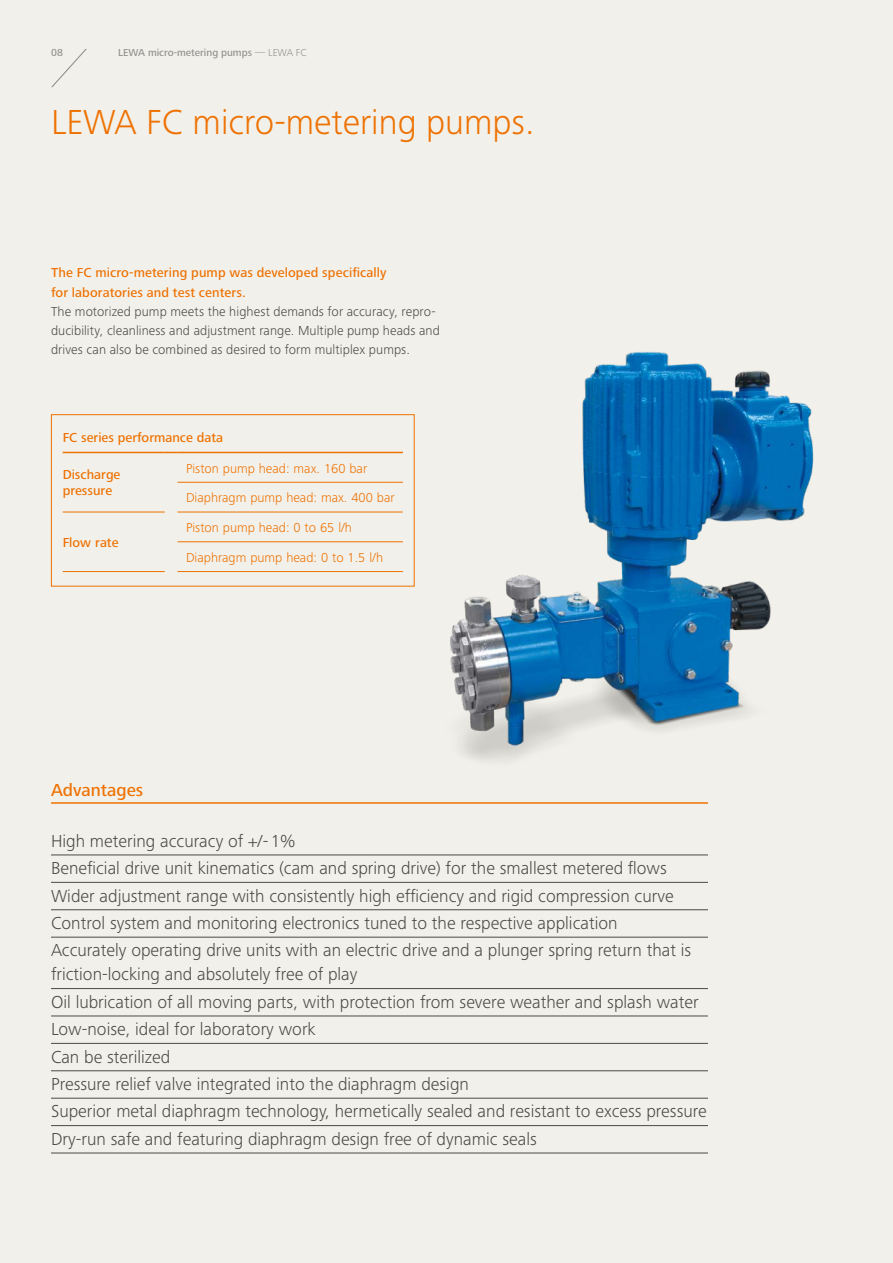
<style>
.page{position:relative;width:893px;height:1263px;background:#f2f0ea}
.page>*{position:absolute;margin:0;border:0;box-sizing:border-box;transform-origin:0 0}
.t1{font:300 36px "Frutiger Next LTW1 G";color:#ee7203}
.t2{font:300 18px/27.5px "Frutiger Next LTW1 G";color:#4a4a49}
.t3{font:500 18px "Frutiger Next LTW1 G";color:#ee7203}
.t4{font:300 13.5px/19.2px "Frutiger Next LTW1 G";letter-spacing:.005em;color:#4a4a49}
.t5{font:500 13.5px/19.2px "Frutiger Next LTW1 G";color:#ee7203}
.t6{font:300 13.5px/29.5px "Frutiger Next LTW1 G";color:#ee7203}
.t7{font:500 10.5px "Frutiger Next LTW1 G";color:#929292}
.s1{font-weight:300}
</style>
<div class="page">
<img style="left:306px;top:352px;width:508px;height:408px">
<hr style="left:51px;top:802px;width:657px;height:2px;background:#ee7203">
<hr style="left:51px;top:855px;width:657px;height:1px;background:#4a4a49">
<hr style="left:51px;top:882px;width:657px;height:1px;background:#4a4a49">
<hr style="left:51px;top:909px;width:657px;height:1px;background:#4a4a49">
<hr style="left:51px;top:937px;width:657px;height:1px;background:#4a4a49">
<hr style="left:51px;top:988px;width:657px;height:1px;background:#4a4a49">
<hr style="left:51px;top:1016px;width:657px;height:1px;background:#4a4a49">
<hr style="left:51px;top:1043px;width:657px;height:1px;background:#4a4a49">
<hr style="left:51px;top:1070px;width:657px;height:1px;background:#4a4a49">
<hr style="left:51px;top:1098px;width:657px;height:1px;background:#4a4a49">
<hr style="left:51px;top:1125px;width:657px;height:1px;background:#4a4a49">
<hr style="left:51px;top:1153px;width:657px;height:1px;background:#4a4a49">
<svg style="left:51px;top:49px;width:36px;height:39px"></svg>
<hr style="left:63px;top:512px;width:102px;height:1px;background:#ee7203">
<hr style="left:178px;top:482px;width:225px;height:1px;background:#ee7203">
<hr style="left:178px;top:512px;width:225px;height:1px;background:#ee7203">
<hr style="left:178px;top:541px;width:225px;height:1px;background:#ee7203">
<hr style="left:63px;top:452px;width:102px;height:1px;background:#ee7203">
<svg style="left:165px;top:452px;width:13px;height:1px"></svg>
<hr style="left:178px;top:452px;width:225px;height:1px;background:#ee7203">
<hr style="left:63px;top:571px;width:102px;height:1px;background:#ee7203">
<hr style="left:178px;top:571px;width:225px;height:1px;background:#ee7203">
<div style="left:51px;top:414px;width:364px;height:172px;border:1px solid #ee7203"></div>
<p class="t7" style="left:51px;top:47px;width:14px">08</p>
<p class="t7" style="left:118px;top:47px;width:190px">LEWA micro-metering pumps <span class="s1">— LEWA FC</span></p>
<h1 class="t1" style="left:51px;top:101px;width:485px">LEWA FC micro-metering pumps.</h1>
<p class="t5" style="left:51px;top:264px;width:337px">The FC micro-metering pump was developed specifically for laboratories and test centers.</p>
<p class="t4" style="left:51px;top:302px;width:390px">The motorized pump meets the highest demands for accuracy, repro&shy;ducibility, cleanliness and adjustment range. Multiple pump heads and drives can also be combined as desired to form multiplex pumps.</p>
<p class="t5" style="left:63px;top:429px;width:162px">FC series performance data</p>
<p class="t5" style="left:63px;top:467px;width:59px;line-height:16.2px">Discharge pressure</p>
<p class="t6" style="left:186px;top:453px;width:210px">Piston pump head: max. 160 bar<br>Diaphragm pump head: max. 400 bar</p>
<p class="t5" style="left:63px;top:533px;width:57px">Flow rate</p>
<p class="t6" style="left:186px;top:512px;width:168px">Piston pump head: 0 to 65 l/h</p>
<p class="t6" style="left:186px;top:542px;width:199px">Diaphragm pump head: 0 to 1.5 l/h</p>
<p class="t3" style="left:51px;top:779px;width:94px">Advantages</p>
<p class="t2" style="left:51px;top:827px;width:642px">High metering accuracy of +/-1%<br>Beneficial drive unit kinematics (cam and spring drive) for the smallest metered flows Wider adjustment range with consistently high efficiency and rigid compression curve Control system and monitoring electronics tuned to the respective application Accurately operating drive units with an electric drive and a plunger spring return that is</p>
<p class="t2" style="left:51px;top:961px;width:657px">friction-locking and absolutely free of play<br>Oil lubrication of all moving parts, with protection from severe weather and splash water Low-noise, ideal for laboratory work<br>Can be sterilized<br>Pressure relief valve integrated into the diaphragm design<br>Superior metal diaphragm technology, hermetically sealed and resistant to excess pressure Dry-run safe and featuring diaphragm design free of dynamic seals</p>
</div>
